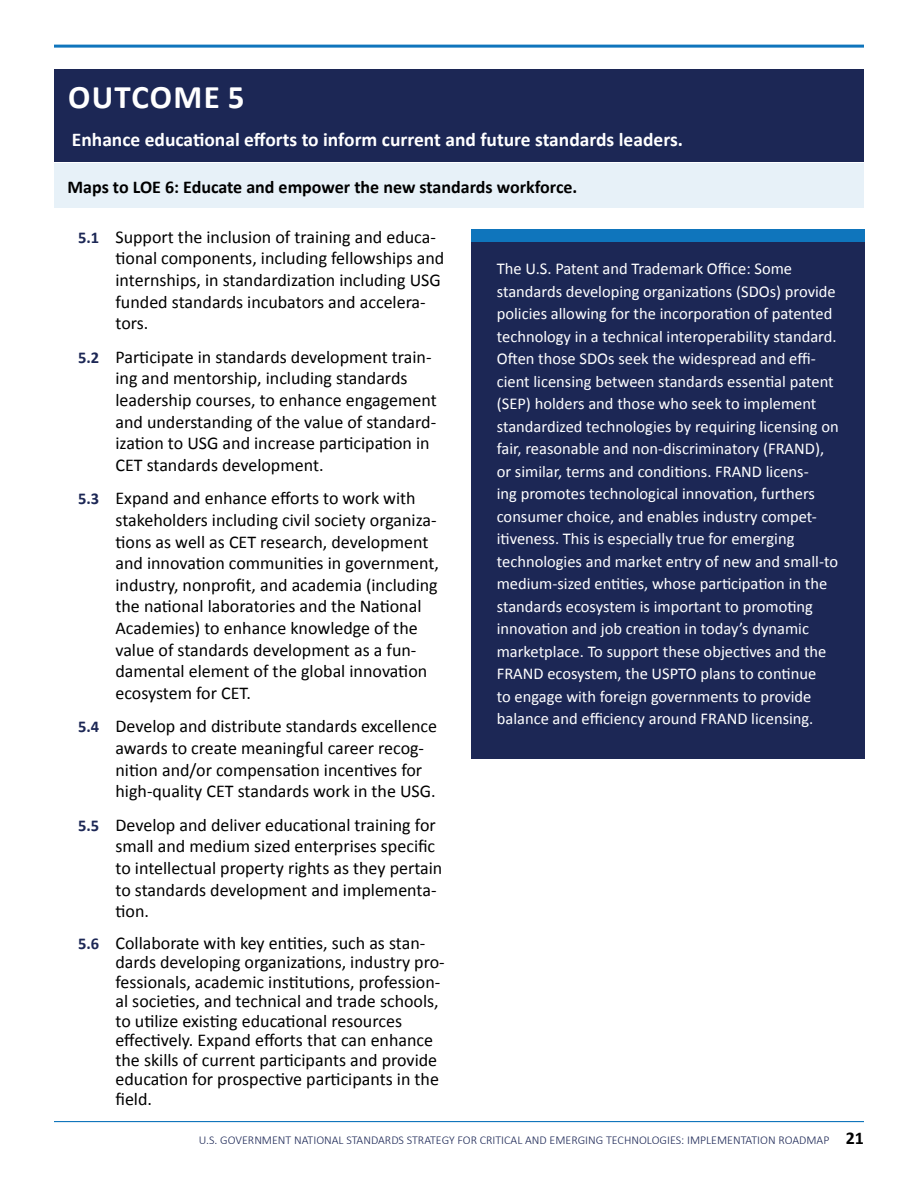
<style>
.page{position:relative;width:918px;height:1188px;background:#fff}
.page>*{position:absolute;margin:0;border:0;box-sizing:border-box;transform-origin:0 0}
._1__Header_White{font:700 33px "Calibri";letter-spacing:.04em;color:#fff}
._4__Sub_Subhead_White_Bold_13_pt{font:700 19.5px "Calibri";color:#fff}
.t1{font:18px/21.6px "Calibri";color:#000}
._4__Sub_Sub_Subhead{font:700 18px "Calibri";color:#000}
._4__Sub_Subhead_White_Body_Txt{font:16.5px/22.5px "Calibri";color:#fff}
.t2{font:300 12px "Calibri";color:#1c2755}
.s1{font-weight:700;font-size:16.5px;color:#1c2755}
.s2{font-weight:700;font-size:18px;color:#000}
</style>
<div class="page">
<hr style="left:54px;top:45px;width:810px;height:3px;background:#0f75bc">
<hr style="left:54px;top:1121px;width:810px;height:1px;background:#0f75bc">
<div style="left:54px;top:69px;width:810px;height:93px;background:#1c2755"></div>
<div style="left:54px;top:164px;width:810px;height:44px;background:#e7f1f8"></div>
<div style="left:471px;top:242px;width:394px;height:516px;background:#1c2755"></div>
<div style="left:471px;top:229px;width:394px;height:13px;background:#0f75bc"></div>
<p class="_1__Header_White" style="left:68px;top:76px;width:178px">OUTCOME 5</p>
<p class="_4__Sub_Subhead_White_Bold_13_pt" style="left:72px;top:127px;width:613px">Enhance educational efforts to inform current and future standards leaders.</p>
<p class="_4__Sub_Sub_Subhead" style="left:68px;top:176px;width:511px">Maps to LOE 6: Educate and empower the new standards workforce.</p>
<p class="t1" style="left:116px;top:226px;width:330px;text-indent:-38px"><span class="s1">5.1</span> Support the inclusion of training and educa&shy;tional components, including fellowships and internships, in standardization including USG funded standards incubators and accelera&shy;tors.</p>
<p class="t1" style="left:116px;top:346px;width:323px;text-indent:-38px"><span class="s1">5.2</span> Participate in standards development train&shy;ing and mentorship, including standards leadership courses, to enhance engagement and understanding of the value of standard&shy;ization to USG and increase participation in CET standards development.</p>
<p class="t1" style="left:116px;top:488px;width:325px;text-indent:-38px"><span class="s1">5.3</span> Expand and enhance efforts to work with stakeholders including civil society organiza&shy;tions as well as CET research, development and innovation communities in government, industry, nonprofit, and academia (including the national laboratories and the National Academies) to enhance knowledge of the value of standards development as a fun&shy;damental element of the global innovation ecosystem for CET.</p>
<p class="t1" style="left:116px;top:716px;width:323px;text-indent:-38px"><span class="s1">5.4</span> Develop and distribute standards excellence awards to create meaningful career recog&shy;nition and/or compensation incentives for high-quality CET standards work in the USG.</p>
<p class="t1" style="left:116px;top:814px;width:328px;text-indent:-38px"><span class="s1">5.5</span> Develop and deliver educational training for small and medium sized enterprises specific to intellectual property rights as they pertain to standards development and implementa&shy;tion.</p>
<p class="t1" style="left:116px;top:933px;width:331px;line-height:19.5px;text-indent:-38px"><span class="s1">5.6</span> Collaborate with key entities, such as stan&shy;dards developing organizations, industry pro&shy;fessionals, academic institutions, profession&shy;al societies, and technical and trade schools, to utilize existing educational resources effectively. Expand efforts that can enhance the skills of current participants and provide education for prospective participants in the field.</p>
<p class="_4__Sub_Subhead_White_Body_Txt" style="left:497px;top:258px;width:343px">The U.S. Patent and Trademark Office: Some standards developing organizations (SDOs) provide policies allowing for the incorporation of patented technology in a technical interoperability standard.<br>Often those SDOs seek the widespread and effi&shy;cient licensing between standards essential patent (SEP) holders and those who seek to implement standardized technologies by requiring licensing on fair, reasonable and non-discriminatory (FRAND), or similar, terms and conditions. FRAND licens-<br>ing promotes technological innovation, furthers consumer choice, and enables industry compet&shy;itiveness. This is especially true for emerging technologies and market entry of new and small-to medium-sized entities, whose participation in the standards ecosystem is important to promoting innovation and job creation in today’s dynamic marketplace. To support these objectives and the FRAND ecosystem, the USPTO plans to continue<br>to engage with foreign governments to provide balance and efficiency around FRAND licensing.</p>
<p class="t2" style="left:199px;top:1133px;width:667px">U.S. GOVERNMENT NATIONAL STANDARDS STRATEGY FOR CRITICAL AND EMERGING TECHNOLOGIES: IMPLEMENTATION ROADMAP <span class="s2">21</span></p>
</div>
